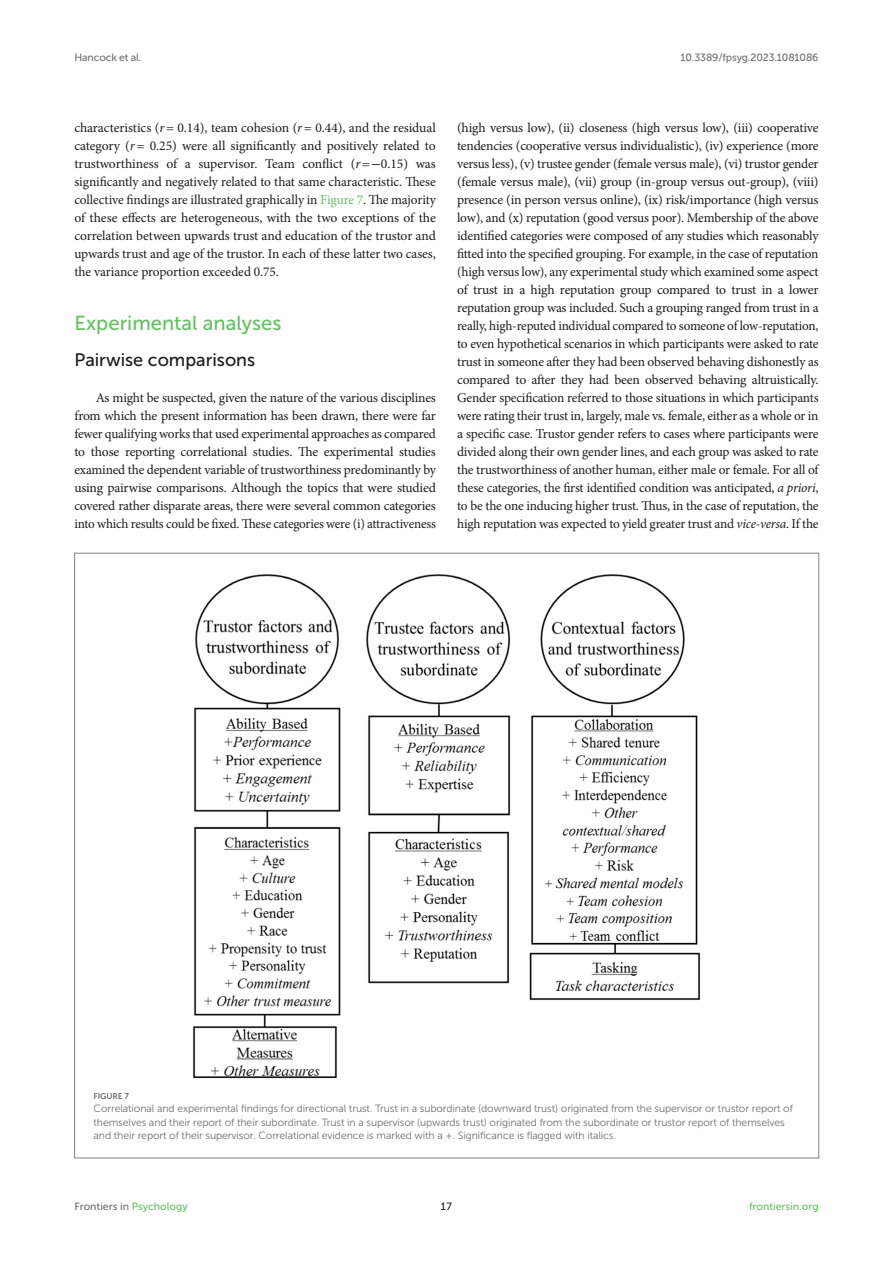
<style>
.page{position:relative;width:893px;height:1263px;background:#fff}
.page>*{position:absolute;margin:0;border:0;box-sizing:border-box;transform-origin:0 0}
.HEAD_1{font:20.25px "Museo Sans 500";color:#65c161}
.HEAD_2_after_HEAD_1{font:18px "Museo Sans 500";color:#1b1c1b}
.TEXT_FLUSH{font:13.5px/18px "Minion Pro";letter-spacing:-.015em;color:#1b1c1b;text-align:justify}
.FIG_LEG{font:10.5px/13.5px "Museo Sans 300";letter-spacing:-.01em;color:#706f70}
.t1{font:10.5px "Museo Sans 500";letter-spacing:-.015em;color:#706f70}
.t2{font:10.5px "Museo Sans 500";color:#65c161}
.t3{font:10.5px "Museo Sans 500";color:#1b1c1b}
.FIG_HD{font:8.25px "Museo Sans 700";letter-spacing:-.01em;color:#706f70}
.s1{font-style:italic}
.s2{font-family:"STIX General"}
.s3{color:#65c161}
</style>
<div class="page">
<img style="left:193px;top:574px;width:507px;height:505px">
<p class="t1" style="left:74px;top:51px;width:69px">Hancock et al.</p>
<p class="t1" style="left:681px;top:51px;width:139px">10.3389/fpsyg.2023.1081086</p>
<p class="TEXT_FLUSH" style="left:74px;top:119px;width:363px">characteristics (<span class="s1">r=</span> 0.14), team cohesion (<span class="s1">r=</span> 0.44), and the residual category (<span class="s1">r=</span> 0.25) were all significantly and positively related to trustworthiness of a supervisor. Team conflict (<span class="s1">r=</span><span class="s2">−</span>0.15) was significantly and negatively related to that same characteristic. These collective findings are illustrated graphically in <span class="s3">Figure 7</span>. The majority of these effects are heterogeneous, with the two exceptions of the correlation between upwards trust and education of the trustor and upwards trust and age of the trustor. In each of these latter two cases, the variance proportion exceeded 0.75.</p>
<p class="HEAD_1" style="left:74px;top:312px;width:209px">Experimental analyses</p>
<p class="HEAD_2_after_HEAD_1" style="left:74px;top:350px;width:182px">Pairwise comparisons</p>
<p class="TEXT_FLUSH" style="left:74px;top:389px;width:363px;text-indent:21px">As might be suspected, given the nature of the various disciplines from which the present information has been drawn, there were far fewer qualifying works that used experimental approaches as compared to those reporting correlational studies. The experimental studies examined the dependent variable of trustworthiness predominantly by using pairwise comparisons. Although the topics that were studied covered rather disparate areas, there were several common categories into which results could be fixed. These categories were (i) attractiveness</p>
<p class="TEXT_FLUSH" style="left:457px;top:119px;width:363px">(high versus low), (ii) closeness (high versus low), (iii) cooperative tendencies (cooperative versus individualistic), (iv) experience (more versus less), (v) trustee gender (female versus male), (vi) trustor gender (female versus male), (vii) group (in-group versus out-group), (viii) presence (in person versus online), (ix) risk/importance (high versus low), and (x) reputation (good versus poor). Membership of the above identified categories were composed of any studies which reasonably fitted into the specified grouping. For example, in the case of reputation (high versus low), any experimental study which examined some aspect of trust in a high reputation group compared to trust in a lower reputation group was included. Such a grouping ranged from trust in a really, high-reputed individual compared to someone of low-reputation, to even hypothetical scenarios in which participants were asked to rate trust in someone after they had been observed behaving dishonestly as compared to after they had been observed behaving altruistically.<br>Gender specification referred to those situations in which participants were rating their trust in, largely, male vs. female, either as a whole or in a specific case. Trustor gender refers to cases where participants were divided along their own gender lines, and each group was asked to rate the trustworthiness of another human, either male or female. For all of these categories, the first identified condition was anticipated, <span class="s1">a priori</span>, to be the one inducing higher trust. Thus, in the case of reputation, the high reputation was expected to yield greater trust and <span class="s1">vice-versa</span>. If the</p>
<p class="FIG_HD" style="left:94px;top:1091px;width:37px">FIGURE 7</p>
<p class="FIG_LEG" style="left:94px;top:1102px;width:701px">Correlational and experimental findings for directional trust. Trust in a subordinate (downward trust) originated from the supervisor or trustor report of themselves and their report of their subordinate. Trust in a supervisor (upwards trust) originated from the subordinate or trustor report of themselves and their report of their supervisor. Correlational evidence is marked with a +. Significance is flagged with italics.</p>
<p class="t1" style="left:74px;top:1200px;width:115px">Frontiers in <span class="s3">Psychology</span></p>
<p class="t3" style="left:441px;top:1200px;width:13px">17</p>
<p class="t2" style="left:749px;top:1200px;width:71px">frontiersin.org</p>
</div>
